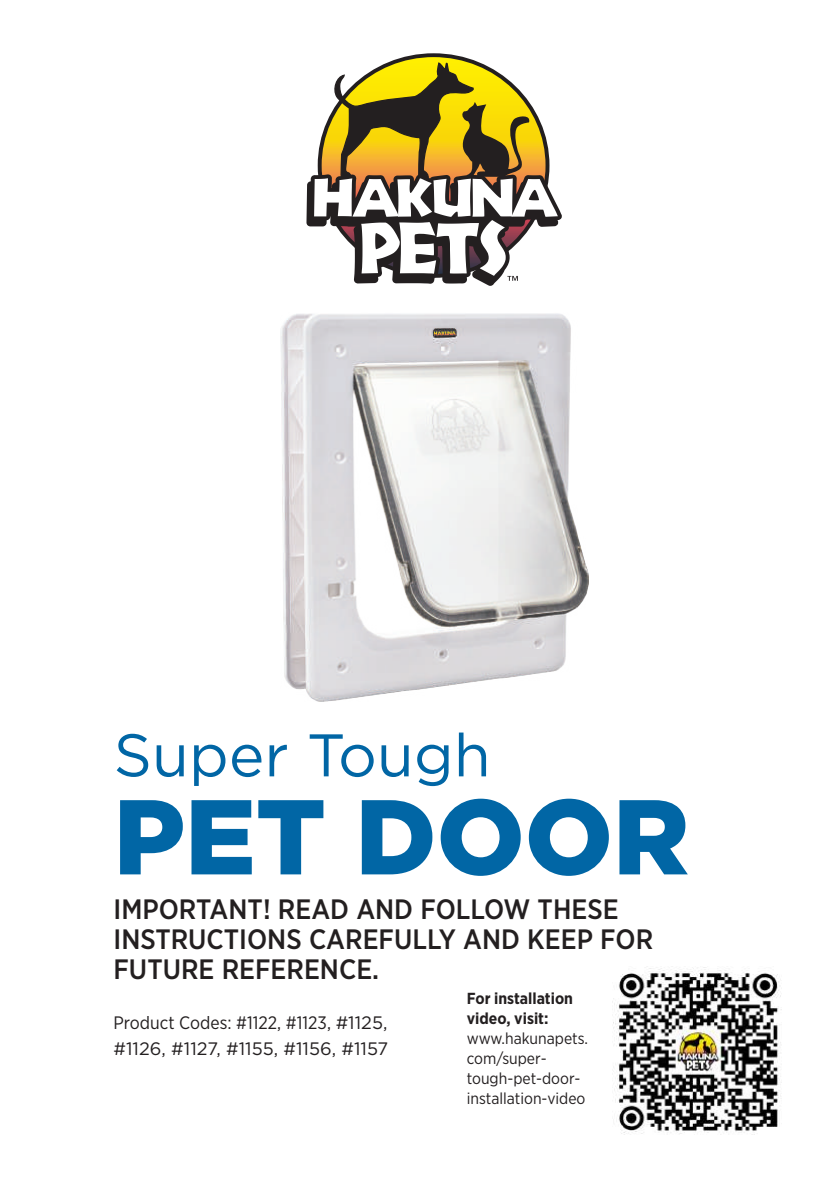
<style>
.page{position:relative;width:840px;height:1191px;background:#fff}
.page>*{position:absolute;margin:0;border:0;box-sizing:border-box;transform-origin:0 0}
.t1{font:900 106px "Gotham";color:#0166a5}
.t2{font:60px "Gotham";color:#0166a5}
.t3{font:500 28px/30px "Gotham Narrow";color:#231f20}
.t4{font:18px "Gotham Narrow";color:#231f20}
.t5{font:18px "Gotham";color:#231f20}
.t6{font:16px/20px "Gotham Narrow";color:#231f20}
.t7{font:700 16px/20px "Gotham Narrow";color:#231f20}
.s1{font-family:"Gotham"}
</style>
<div class="page">
<svg style="left:391px;top:53px;width:85px;height:8px"></svg>
<svg style="left:306px;top:61px;width:255px;height:225px"></svg>
<img style="left:281px;top:313px;width:306px;height:388px">
<img style="left:612px;top:967px;width:170px;height:168px">
<h2 class="t2" style="left:113px;top:716px;width:378px">Super Tough</h2>
<h1 class="t1" style="left:113px;top:764px;width:577px">PET DOOR</h1>
<p class="t3" style="left:113px;top:894px;width:541px">IMPORTANT! READ AND FOLLOW THESE<br>INSTRUCTIONS CAREFULLY AND KEEP FOR<br>FUTURE REFERENCE.</p>
<p class="t4" style="left:113px;top:1011px;width:275px">Product Codes: #1122, #1123, <span class="s1">#1125,</span></p>
<p class="t5" style="left:113px;top:1037px;width:276px">#1126, #1127, #1155, #1156, #1157</p>
<p class="t7" style="left:466px;top:988px;width:108px">For installation video, visit:</p>
<p class="t6" style="left:466px;top:1027px;width:123px">www.hakunapets. com/super&shy;tough-pet-door&shy;installation-video</p>
</div>
